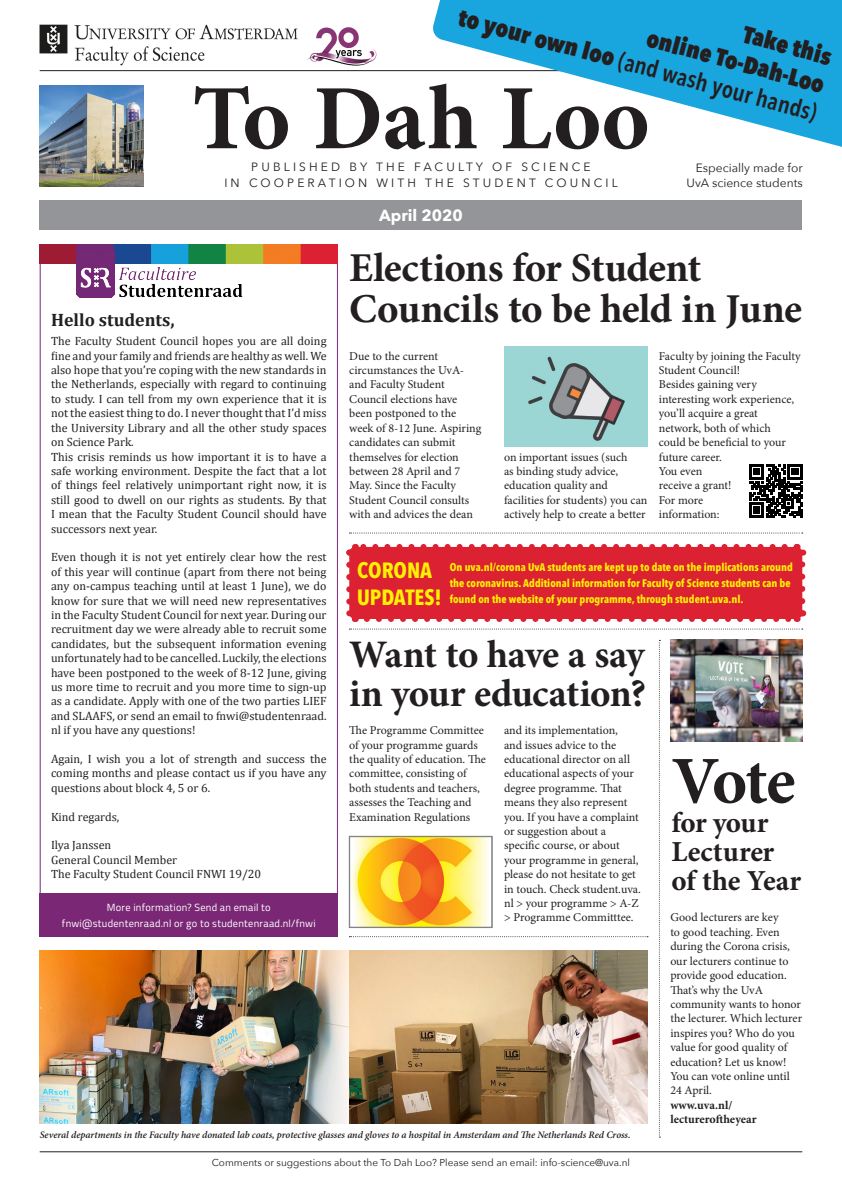
<style>
.page{position:relative;width:842px;height:1191px;background:#fff}
.page>*{position:absolute;margin:0;border:0;box-sizing:border-box;transform-origin:0 0}
.t1{font:700 92px "Minion Pro";color:#231f20}
.t2{font:700 67px "Minion Pro";color:#231f20}
.t3{font:700 41px/41px "Minion Pro";letter-spacing:-.015em;color:#231f20}
.t4{font:700 39px/39px "Minion Pro";letter-spacing:-.02em;color:#231f20}
.t5{font:700 29px/29px "Minion Pro";letter-spacing:-.01em;color:#231f20}
.t6{font:600 24px "Avenir Next Condensed";color:#231f20}
.t7{font:800 24px "Avenir Next Condensed";color:#231f20}
.t8{font:700 22px/26.4px "Avenir Next Condensed";color:#fff101}
.t9{font:700 18px "Cambria";color:#231f20}
.t10{font:700 16px "Avenir Next";color:#fff}
.t11{font:12px/14.4px "Cambria";color:#231f20;text-align:justify}
.t12{font:12px/14.4px "Minion Pro";color:#231f20}
.t13{font:12px "Avenir Next";letter-spacing:.26em;color:#231f20}
.t14{font:12px "Avenir Next";color:#231f20}
.t15{font:700 12px/14.4px "Minion Pro";color:#231f20}
.t16{font:700 11px/16px "Avenir Next Condensed";color:#fff101}
.t17{font:10.4px/16px "Titillium Web";letter-spacing:.025em;color:#fff;text-align:center}
.t18{font:italic 600 10px "Minion Pro";letter-spacing:-.005em;color:#231f20}
.t19{font:10px "Avenir Next";color:#231f20}
.s1{font-weight:800}
</style>
<div class="page">
<img style="left:40px;top:86px;width:104px;height:100px">
<hr style="left:40px;top:1151px;width:762px;height:1px;background:#231f20">
<div style="left:40px;top:201px;width:762px;height:29px;background:#939598"></div>
<img style="left:119px;top:267px;width:124px;height:31px">
<div style="left:40px;top:893px;width:298px;height:43px;background:#7a2775"></div>
<svg style="left:659px;top:640px;width:1px;height:497px"></svg>
<svg style="left:349px;top:532px;width:454px;height:1px"></svg>
<svg style="left:349px;top:936px;width:299px;height:1px"></svg>
<img style="left:40px;top:244px;width:298px;height:19px">
<img style="left:77px;top:251px;width:37px;height:46px">
<img style="left:40px;top:24px;width:258px;height:42px">
<hr style="left:40px;top:70px;width:762px;height:1px;background:#231f20">
<svg style="left:346px;top:543px;width:461px;height:86px;background:#df414f"></svg>
<img style="left:307px;top:27px;width:70px;height:39px">
<img style="left:504px;top:346px;width:143px;height:100px">
<svg style="left:351px;top:838px;width:137px;height:87px;background:#f9bb4b"></svg>
<div style="left:349px;top:836px;width:143px;height:91px;border:1px solid #808285"></div>
<svg style="left:749px;top:464px;width:53px;height:53px"></svg>
<img style="left:670px;top:639px;width:132px;height:102px">
<img style="left:40px;top:950px;width:607px;height:173px">
<svg style="left:432px;top:0;width:410px;height:147px;fill:#19a5de"></svg>
<p class="t6" style="left:464px;top:-3px;width:371px;rotate:15deg"><span class="s1">to your own loo</span> (and wash your hands)</p>
<p class="t7" style="left:747px;top:19px;width:93px;rotate:15deg">Take this</p>
<p class="t7" style="left:651px;top:23px;width:184px;rotate:15deg">online To-Dah-Loo</p>
<p class="t1" style="left:192px;top:54px;width:459px">To Dah Loo</p>
<p class="t9" style="left:51px;top:307px;width:125px">Hello students,</p>
<p class="t13" style="left:251px;top:156px;width:341px">PUBLISHED BY THE FACULTY OF SCIENCE</p>
<p class="t13" style="left:224px;top:172px;width:395px">IN COOPERATION WITH THE STUDENT COUNCIL</p>
<p class="t10" style="left:379px;top:201px;width:85px">April 2020</p>
<p class="t14" style="left:696px;top:158px;width:108px">Especially made for</p>
<p class="t14" style="left:686px;top:172px;width:118px">UvA science students</p>
<p class="t3" style="left:349px;top:247px;width:454px">Elections for Student<br>Councils to be held in June</p>
<p class="t11" style="left:51px;top:334px;width:277px">The Faculty Student Council hopes you are all doing fine and your family and friends are healthy as well. We also hope that you’re coping with the new standards in the Netherlands, especially with regard to continuing to study. I can tell from my own experience that it is not the easiest thing to do. I never thought that I’d miss the University Library and all the other study spaces on Science Park.</p>
<p class="t11" style="left:51px;top:449px;width:277px">This crisis reminds us how important it is to have a safe working environment. Despite the fact that a lot of things feel relatively unimportant right now, it is still good to dwell on our rights as students. By that I mean that the Faculty Student Council should have successors next year.</p>
<p class="t11" style="left:51px;top:550px;width:277px">Even though it is not yet entirely clear how the rest of this year will continue (apart from there not being any on-campus teaching until at least 1 June), we do know for sure that we will need new representatives in the Faculty Student Council for next year. During our recruitment day we were already able to recruit some candidates, but the subsequent information evening unfortunately had to be cancelled. Luckily, the elections have been postponed to the week of 8-12 June, giving us more time to recruit and you more time to sign-up as a candidate. Apply with one of the two parties LIEF and SLAAFS, or send an email to fnwi@studentenraad. nl if you have any questions!</p>
<p class="t11" style="left:51px;top:751px;width:277px">Again, I wish you a lot of strength and success the coming months and please contact us if you have any questions about block 4, 5 or 6.</p>
<p class="t11" style="left:51px;top:809px;width:70px">Kind regards,</p>
<p class="t11" style="left:51px;top:838px;width:62px">Ilya Janssen</p>
<p class="t11" style="left:51px;top:852px;width:128px">General Council Member</p>
<p class="t11" style="left:51px;top:867px;width:212px">The Faculty Student Council FNWI 19/20</p>
<p class="t17" style="left:62px;top:898px;width:255px">More information? Send an email to fnwi@studentenraad.nl or go to studentenraad.nl/fnwi</p>
<p class="t12" style="left:349px;top:349px;width:134px">Due to the current circumstances the UvA&shy;and Faculty Student<br>Council elections have been postponed to the week of 8-12 June. Aspiring candidates can submit themselves for election between 28 April and 7<br>May. Since the Faculty<br>Student Council consults with and advices the dean</p>
<p class="t12" style="left:504px;top:449px;width:145px">on important issues (such<br>as binding study advice, education quality and facilities for students) you can actively help to create a better</p>
<p class="t12" style="left:659px;top:349px;width:143px">Faculty by joining the Faculty<br>Student Council!</p>
<p class="t12" style="left:659px;top:377px;width:137px">Besides gaining very interesting work experience, you’ll acquire a great network, both of which could be beneficial to your future career.<br>You even<br>receive a grant!<br>For more<br>information:</p>
<p class="t8" style="left:357px;top:557px;width:86px">CORONA<br>UPDATES!</p>
<p class="t16" style="left:450px;top:559px;width:345px">On uva.nl/corona UvA students are kept up to date on the implications around the coronavirus. Additional information for Faculty of Science students can be found on the website of your programme, through student.uva.nl.</p>
<p class="t4" style="left:349px;top:635px;width:298px">Want to have a say in your education?</p>
<p class="t12" style="left:349px;top:723px;width:138px">The Programme Committee of your programme guards the quality of education. The committee, consisting of both students and teachers, assesses the Teaching and<br>Examination Regulations</p>
<p class="t12" style="left:504px;top:723px;width:138px">and its implementation,<br>and issues advice to the educational director on all educational aspects of your degree programme. That means they also represent you. If you have a complaint or suggestion about a specific course, or about your programme in general, please do not hesitate to get in touch. Check student.uva. nl &gt; your programme &gt; A-Z &gt; Programme Committtee.</p>
<p class="t2" style="left:671px;top:734px;width:125px">Vote</p>
<p class="t5" style="left:671px;top:807px;width:131px">for your<br>Lecturer of the Year</p>
<p class="t12" style="left:670px;top:910px;width:133px">Good lecturers are key<br>to good teaching. Even during the Corona crisis, our lecturers continue to provide good education.<br>That’s why the UvA community wants to honor the lecturer. Which lecturer inspires you? Who do you value for good quality of education? Let us know!<br>You can vote online until<br>24 April.</p>
<p class="t15" style="left:670px;top:1097px;width:88px">www.uva.nl/ lectureroftheyear</p>
<p class="t18" style="left:40px;top:1127px;width:592px">Several departments in the Faculty have donated lab coats, protective glasses and gloves to a hospital in Amsterdam and The Netherlands Red Cross.</p>
<p class="t19" style="left:212px;top:1153px;width:420px">Comments or suggestions about the To Dah Loo? Please send an email: info-science@uva.nl</p>
</div>
